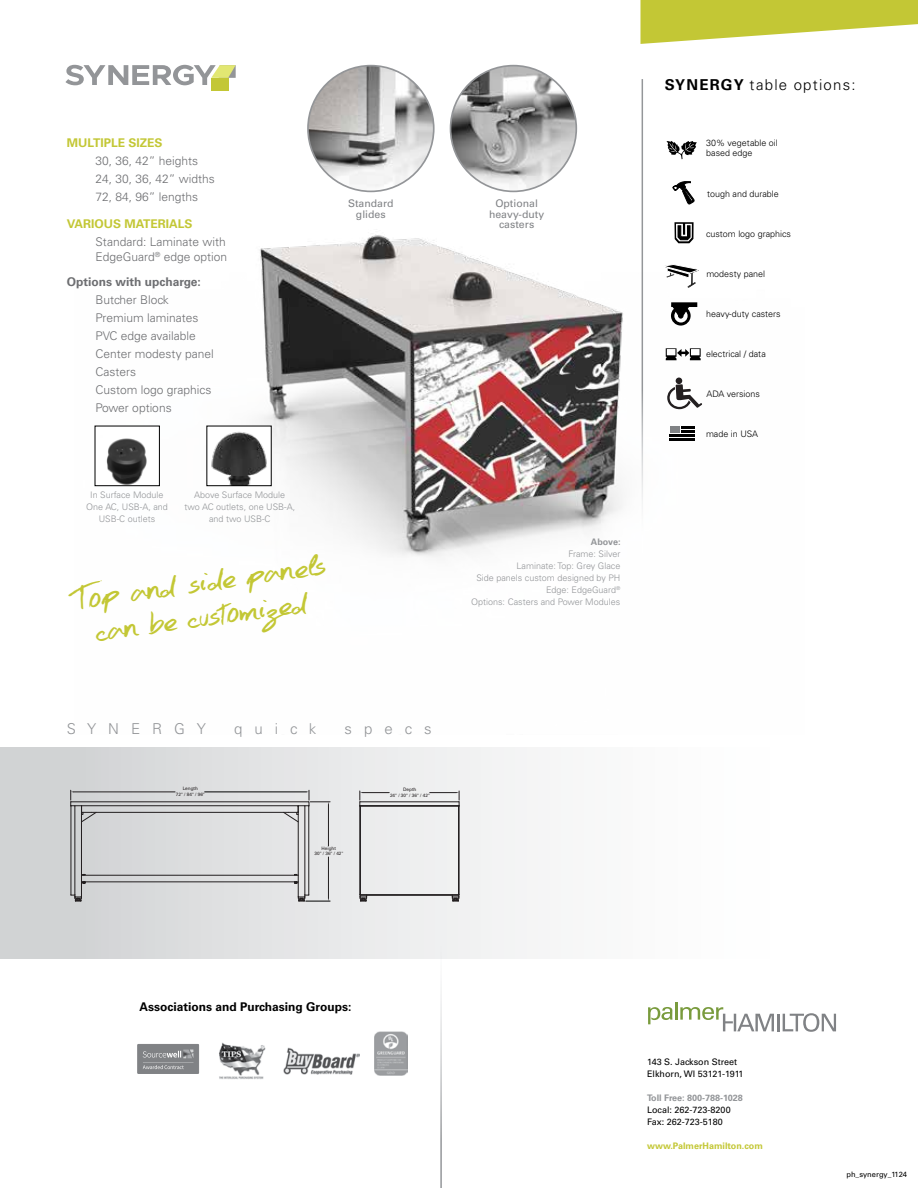
<style>
.page{position:relative;width:918px;height:1188px;background:#fff}
.page>*{position:absolute;margin:0;border:0;box-sizing:border-box;transform-origin:0 0}
.t1{font:39px/34.5px "Hand Test";color:#c3c735;text-align:center}
.t2{font:300 15px "Univers LT Std";letter-spacing:.08em;color:#000}
.t3{font:300 15px "Univers LT Std";letter-spacing:.8em;color:#939598}
.t4{font:300 12px/18px "Univers LT Std";color:#6d6e71}
.t5{font:700 12px "Univers LT Std";color:#000}
.t6{font:700 12px "Univers LT Std";color:#c3c735}
.t7{font:700 12px "Univers LT Std";color:#6d6e71}
.t8{font:10.5px/10.5px "Univers LT Std";color:#808285;text-align:center}
.t9{font:300 9px/12px "Univers LT Std";color:#939598;text-align:center}
.t10{font:300 9px/10.8px "Univers";color:#000}
.t11{font:9px/12px "Univers LT Std";color:#000}
.t12{font:700 9px "Univers LT Std";color:#939598}
.t13{font:700 9px "Univers LT Std";color:#c3c735}
.t14{font:7.5px "Univers LT Std";color:#000}
.t15{font:4.65px/5.4px "Univers";color:#221e1f;text-align:center}
.s1{font-weight:700}
</style>
<div class="page">
<img style="left:94px;top:179px;width:607px;height:378px">
<div style="left:0;top:748px;width:918px;height:210px;background:linear-gradient(to right,#d0d2d3,#fff)"></div>
<hr style="left:440px;top:933px;width:2px;height:255px;background:#fff">
<div style="left:138px;top:1044px;width:61px;height:29px;background:#808285"></div>
<div style="left:138px;top:1044px;width:61px;height:30px;border:1px solid #808285"></div>
<svg style="left:143px;top:1050px;width:51px;height:19px"></svg>
<img style="left:219px;top:1042px;width:47px;height:37px">
<img style="left:283px;top:1047px;width:77px;height:27px">
<hr style="left:777px;top:1014px;width:3px;height:17px;background:#808285">
<svg style="left:783px;top:1013px;width:53px;height:19px"></svg>
<hr style="left:675px;top:1002px;width:3px;height:18px;background:#799b3d">
<svg style="left:680px;top:1007px;width:94px;height:24px"></svg>
<svg style="left:648px;top:1007px;width:24px;height:17px"></svg>
<img style="left:451px;top:66px;width:125px;height:125px;border-radius:63px">
<img style="left:308px;top:66px;width:126px;height:125px;border-radius:63px">
<hr style="left:71px;top:805px;width:238px;height:1px;background:#221e1f">
<hr style="left:71px;top:802px;width:238px;height:1px;background:#221e1f">
<hr style="left:305px;top:806px;width:1px;height:89px;background:#221e1f">
<hr style="left:309px;top:806px;width:1px;height:89px;background:#221e1f">
<hr style="left:75px;top:806px;width:1px;height:89px;background:#221e1f">
<hr style="left:71px;top:806px;width:1px;height:89px;background:#221e1f">
<hr style="left:81px;top:806px;width:1px;height:91px;background:#221e1f">
<hr style="left:298px;top:806px;width:1px;height:91px;background:#221e1f">
<hr style="left:92px;top:812px;width:196px;height:1px;background:#221e1f">
<svg style="left:283px;top:805px;width:16px;height:18px"></svg>
<svg style="left:82px;top:874px;width:4px;height:10px"></svg>
<svg style="left:294px;top:874px;width:4px;height:10px"></svg>
<hr style="left:81px;top:875px;width:217px;height:1px;background:#221e1f">
<hr style="left:81px;top:882px;width:217px;height:1px;background:#221e1f">
<svg style="left:71px;top:895px;width:11px;height:7px"></svg>
<hr style="left:360px;top:805px;width:99px;height:1px;background:#221e1f">
<hr style="left:360px;top:802px;width:99px;height:1px;background:#221e1f">
<hr style="left:459px;top:806px;width:1px;height:89px;background:#221e1f">
<hr style="left:360px;top:806px;width:99px;height:1px;background:#221e1f">
<hr style="left:458px;top:806px;width:1px;height:89px;background:#221e1f">
<hr style="left:360px;top:895px;width:99px;height:1px;background:#221e1f">
<hr style="left:360px;top:806px;width:1px;height:89px;background:#221e1f">
<svg style="left:359px;top:894px;width:9px;height:8px"></svg>
<svg style="left:452px;top:894px;width:8px;height:8px"></svg>
<hr style="left:73px;top:792px;width:102px;height:1px;background:#221e1f">
<hr style="left:205px;top:792px;width:101px;height:1px;background:#010202">
<svg style="left:70px;top:790px;width:27px;height:33px"></svg>
<hr style="left:328px;top:857px;width:1px;height:41px;background:#221e1f">
<hr style="left:328px;top:804px;width:1px;height:42px;background:#221e1f">
<svg style="left:298px;top:895px;width:32px;height:7px"></svg>
<svg style="left:305px;top:790px;width:25px;height:17px"></svg>
<svg style="left:359px;top:791px;width:30px;height:16px"></svg>
<svg style="left:430px;top:791px;width:30px;height:16px"></svg>
<hr style="left:642px;top:79px;width:1px;height:475px;background:#fff">
<svg style="left:640px;top:0;width:278px;height:44px"></svg>
<svg style="left:673px;top:181px;width:22px;height:24px"></svg>
<svg style="left:674px;top:222px;width:20px;height:21px"></svg>
<svg style="left:666px;top:141px;width:31px;height:18px"></svg>
<svg style="left:664px;top:264px;width:35px;height:24px"></svg>
<svg style="left:666px;top:348px;width:35px;height:12px"></svg>
<svg style="left:681px;top:426px;width:14px;height:2px"></svg>
<hr style="left:681px;top:430px;width:14px;height:3px;background:#000">
<hr style="left:670px;top:435px;width:25px;height:2px;background:#000">
<hr style="left:670px;top:439px;width:25px;height:2px;background:#000">
<div style="left:670px;top:426px;width:9px;height:7px;background:#808285"></div>
<div style="left:676px;top:377px;width:6px;height:7px;background:#231f20;border-radius:50%"></div>
<svg style="left:667px;top:384px;width:35px;height:26px"></svg>
<div style="left:671px;top:302px;width:26px;height:5px;background:#000"></div>
<svg style="left:671px;top:305px;width:20px;height:21px"></svg>
<div style="left:211px;top:78px;width:17px;height:13px;background:#c3c735"></div>
<svg style="left:65px;top:65px;width:171px;height:20px"></svg>
<img style="left:375px;top:1032px;width:32px;height:44px">
<img style="left:97px;top:428px;width:61px;height:56px">
<div style="left:95px;top:426px;width:65px;height:60px;border:1px solid #000"></div>
<img style="left:209px;top:428px;width:60px;height:56px">
<div style="left:207px;top:426px;width:64px;height:60px;border:1px solid #000"></div>
<h3 class="t6" style="left:67px;top:136px;width:97px">MULTIPLE SIZES</h3>
<h3 class="t4" style="left:95px;top:152px;width:121px">30, 36, 42” heights<br>24, 30, 36, 42” widths<br>72, 84, 96” lengths</h3>
<h3 class="t6" style="left:67px;top:217px;width:127px">VARIOUS MATERIALS</h3>
<h3 class="t4" style="left:95px;top:234px;width:133px;line-height:15px">Standard: Laminate with<br>EdgeGuard<sup>®</sup> edge option</h3>
<h3 class="t7" style="left:67px;top:274px;width:135px">Options with upcharge:</h3>
<h3 class="t4" style="left:95px;top:290px;width:120px">Butcher Block<br>Premium laminates<br>PVC edge available<br>Center modesty panel<br>Casters<br>Custom logo graphics<br>Power options</h3>
<p class="t8" style="left:348px;top:198px;width:47px">Standard glides</p>
<p class="t9" style="left:86px;top:489px;width:83px">In Surface Module<br>One AC, USB-A, and<br>USB-C outlets</p>
<p class="t9" style="left:184px;top:489px;width:112px">Above Surface Module<br>two AC outlets, one USB-A, and two USB-C</p>
<h1 class="t1" style="left:66px;top:583px;width:261px;rotate:-8deg">Top and side panels can be customized</h1>
<h2 class="t3" style="left:67px;top:720px;width:141px">SYNERGY</h2>
<h2 class="t3" style="left:234px;top:720px;width:84px">quick</h2>
<h2 class="t3" style="left:345px;top:720px;width:89px">specs</h2>
<p class="t15" style="left:176px;top:786px;width:30px">Length<br>72" / 84" / 96"</p>
<p class="t15" style="left:314px;top:846px;width:30px">Height<br>30" / 36" / 42"</p>
<p class="t15" style="left:390px;top:787px;width:41px">Depth<br>24" / 30" / 36" / 42"</p>
<p class="t8" style="left:489px;top:198px;width:57px">Optional heavy-duty casters</p>
<p class="t12" style="left:591px;top:537px;width:31px">Above:</p>
<p class="t9" style="left:471px;top:548px;width:151px;text-align:right">Frame: Silver<br>Laminate: Top: Grey Glace<br>Side panels custom designed by PH<br>Edge: EdgeGuard<sup>®<br></sup>Options: Casters and Power Modules</p>
<h2 class="t2" style="left:665px;top:76px;width:192px"><span class="s1">SYNERGY</span> table options:</h2>
<p class="t10" style="left:706px;top:137px;width:73px">30% vegetable oil based edge</p>
<p class="t10" style="left:707px;top:188px;width:73px">tough and durable</p>
<p class="t10" style="left:706px;top:228px;width:87px">custom logo graphics</p>
<p class="t10" style="left:706px;top:268px;width:60px">modesty panel</p>
<p class="t10" style="left:706px;top:308px;width:76px">heavy-duty casters</p>
<p class="t10" style="left:706px;top:348px;width:61px">electrical / data</p>
<p class="t10" style="left:706px;top:389px;width:55px">ADA versions</p>
<p class="t10" style="left:706px;top:428px;width:53px">made in USA</p>
<h3 class="t5" style="left:139px;top:1000px;width:213px">Associations and Purchasing Groups:</h3>
<p class="t11" style="left:647px;top:1056px;width:98px">143 S. Jackson Street<br>Elkhorn, WI 53121-1911</p>
<p class="t12" style="left:647px;top:1092px;width:97px">Toll Free: 800-788-1028</p>
<p class="t11" style="left:647px;top:1104px;width:85px">Local: 262-723-8200<br>Fax: 262-723-5180</p>
<p class="t13" style="left:647px;top:1140px;width:117px">www.PalmerHamilton.com</p>
<p class="t14" style="left:846px;top:1170px;width:62px">ph_synergy_1124</p>
</div>
